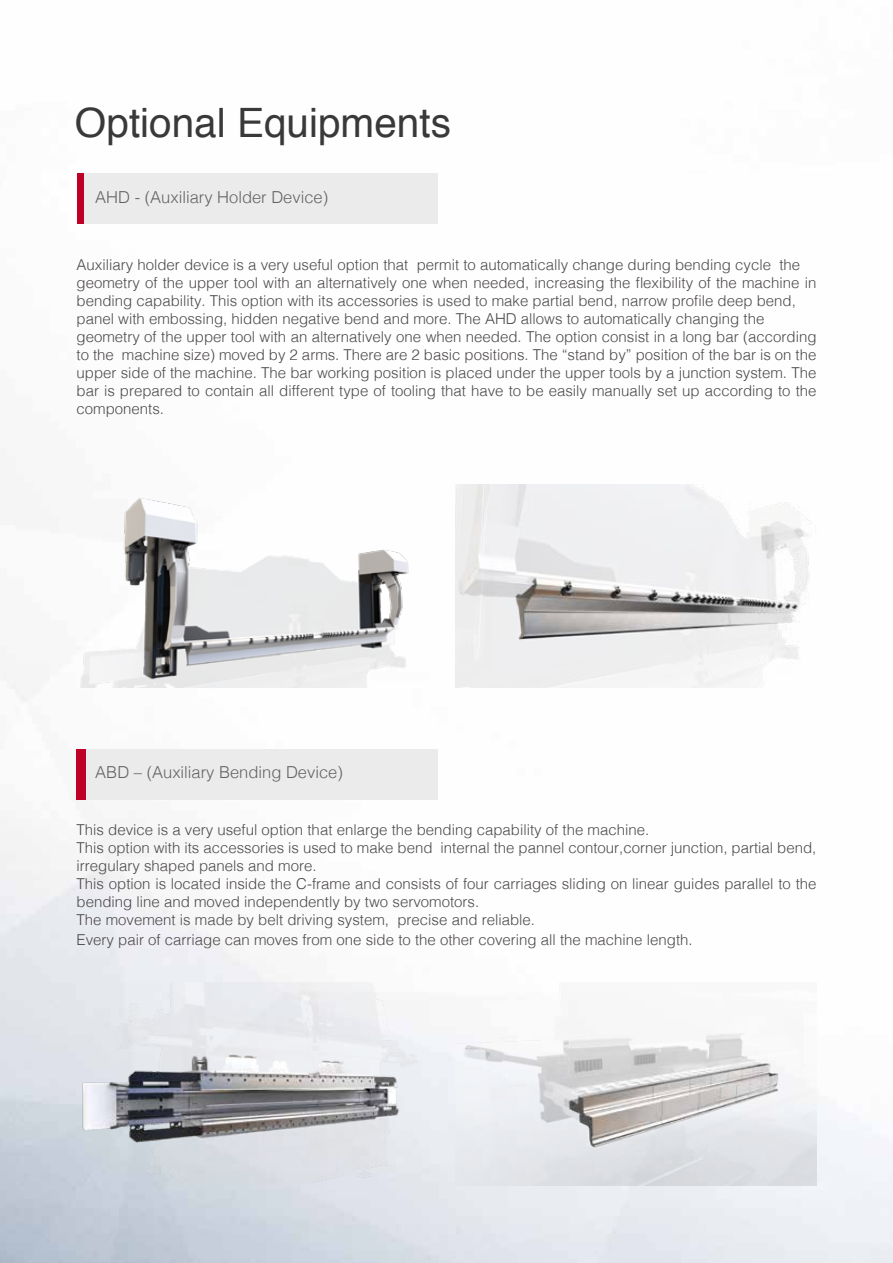
<style>
.page{position:relative;width:893px;height:1263px;background:#fff}
.page>*{position:absolute;margin:0;border:0;box-sizing:border-box;transform-origin:0 0}
.t1{font:40.5px "Helvetica";color:#393939}
.t2{font:300 16.5px "Helvetica";color:#636363}
.t3{font:300 15px/18px "Helvetica";color:#4d4949}
</style>
<div class="page">
<img style="left:0;top:173px;width:893px;height:1090px">
<div style="left:77px;top:173px;width:360px;height:51px;background:#ebebeb"></div>
<div style="left:77px;top:173px;width:6px;height:51px;background:#be0027"></div>
<div style="left:77px;top:749px;width:360px;height:51px;background:#ebebeb"></div>
<div style="left:77px;top:749px;width:9px;height:51px;background:#be0027"></div>
<img style="left:75px;top:484px;width:361px;height:203px">
<img style="left:77px;top:983px;width:359px;height:202px">
<img style="left:456px;top:983px;width:361px;height:203px">
<img style="left:456px;top:484px;width:361px;height:203px">
<h1 class="t1" style="left:75px;top:91px;width:377px">Optional Equipments</h1>
<p class="t2" style="left:95px;top:183px;width:234px">AHD - (Auxiliary Holder Device)</p>
<p class="t3" style="left:77px;top:254px;width:741px">Auxiliary holder device is a very useful option that permit to automatically change during bending cycle the geometry of the upper tool with an alternatively one when needed, increasing the flexibility of the machine in bending capability. This option with its accessories is used to make partial bend, narrow profile deep bend, panel with embossing, hidden negative bend and more. The AHD allows to automatically changing the geometry of the upper tool with an alternatively one when needed. The option consist in a long bar (according to the machine size) moved by 2 arms. There are 2 basic positions. The “stand by” position of the bar is on the upper side of the machine. The bar working position is placed under the upper tools by a junction system. The bar is prepared to contain all different type of tooling that have to be easily manually set up according to the components.</p>
<p class="t2" style="left:95px;top:758px;width:249px">ABD – (Auxiliary Bending Device)</p>
<p class="t3" style="left:77px;top:820px;width:741px">This device is a very useful option that enlarge the bending capability of the machine.<br>This option with its accessories is used to make bend internal the pannel contour,corner junction, partial bend, irregulary shaped panels and more.<br>This option is located inside the C-frame and consists of four carriages sliding on linear guides parallel to the bending line and moved independently by two servomotors.<br>The movement is made by belt driving system, precise and reliable.</p>
<p class="t3" style="left:77px;top:930px;width:618px">Every pair of carriage can moves from one side to the other covering all the machine length.</p>
</div>
